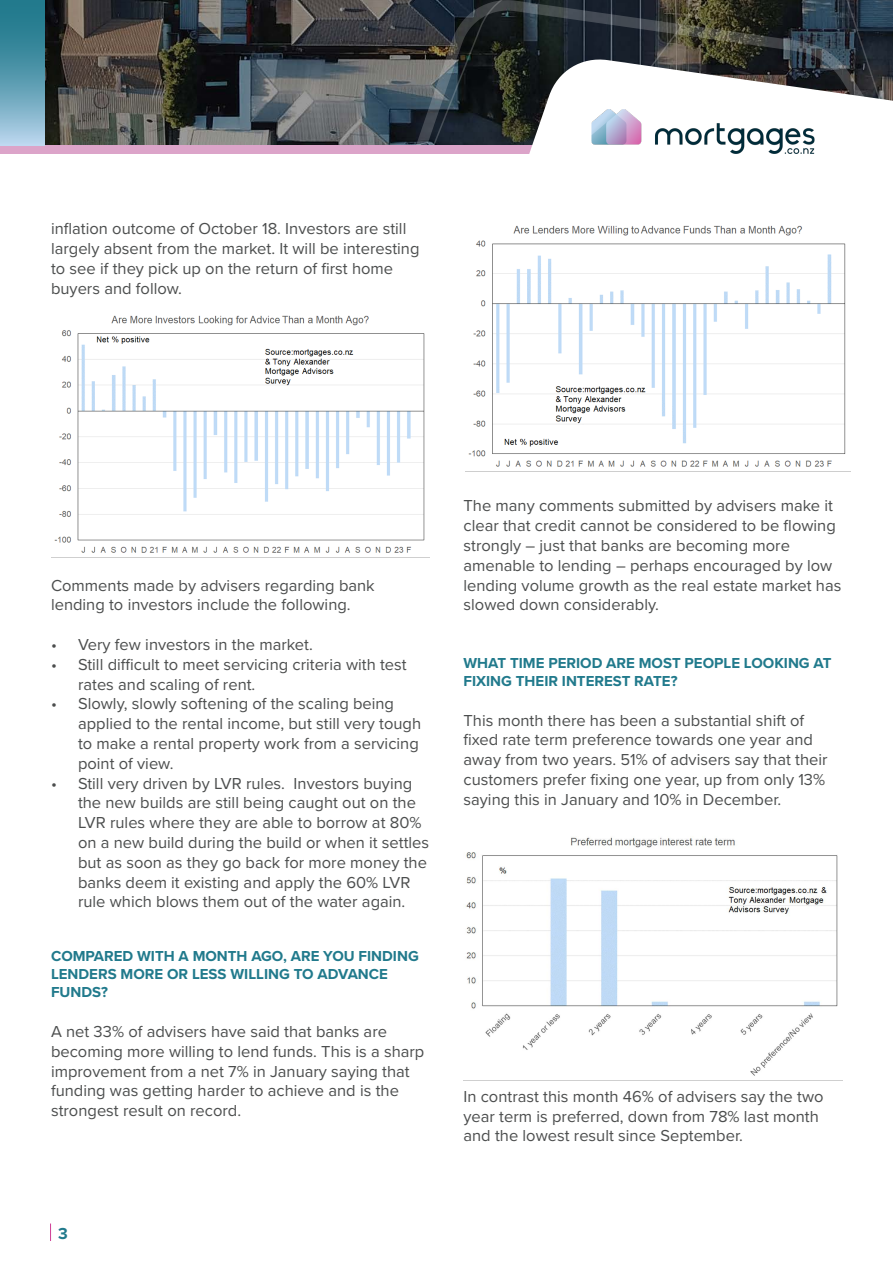
<style>
.page{position:relative;width:893px;height:1263px;background:#fff}
.page>*{position:absolute;margin:0;border:0;box-sizing:border-box;transform-origin:0 0}
.Copy{font:16.5px/19.8px "Proxima Nova";color:#4c4e4e}
.t1{font:700 16.5px "Proxima Nova";color:#217a8c}
.Copy-2{font:700 15px/18px "Proxima Nova";color:#217a8c}
</style>
<div class="page">
<svg style="left:50px;top:1223px;width:1px;height:18px"></svg>
<img style="left:45px;top:0;width:300px;height:146px">
<svg style="left:345px;top:0;width:132px;height:558px"></svg>
<div style="left:0;top:146px;width:893px;height:8px;background:#dca4c9"></div>
<svg style="left:0;top:0;width:45px;height:146px;background:#5b9cb1"></svg>
<svg style="left:477px;top:0;width:416px;height:56px;background:#2e3436"></svg>
<svg style="left:450px;top:56px;width:443px;height:502px"></svg>
<img style="left:587px;top:99px;width:232px;height:64px">
<img style="left:466px;top:221px;width:384px;height:251px">
<img style="left:465px;top:836px;width:373px;height:240px">
<img style="left:54px;top:311px;width:375px;height:246px">
<p class="Copy" style="left:51px;top:218px;width:370px">inflation outcome of October 18. Investors are still largely absent from the market. It will be interesting to see if they pick up on the return of first home buyers and follow.</p>
<p class="Copy" style="left:51px;top:574px;width:325px">Comments made by advisers regarding bank lending to investors include the following.</p>
<p class="Copy" style="left:51px;top:634px;width:263px">• Very few investors in the market.</p>
<p class="Copy" style="left:78px;top:654px;width:330px;text-indent:-27px">• Still difficult to meet servicing criteria with test rates and scaling of rent.</p>
<p class="Copy" style="left:78px;top:693px;width:345px;text-indent:-27px">• Slowly, slowly softening of the scaling being applied to the rental income, but still very tough to make a rental property work from a servicing point of view.</p>
<p class="Copy" style="left:78px;top:772px;width:353px;text-indent:-27px">• Still very driven by LVR rules. Investors buying the new builds are still being caught out on the LVR rules where they are able to borrow at 80% on a new build during the build or when it settles but as soon as they go back for more money the banks deem it existing and apply the 60% LVR rule which blows them out of the water again.</p>
<p class="Copy-2" style="left:51px;top:947px;width:369px">COMPARED WITH A MONTH AGO, ARE YOU FINDING<br>LENDERS MORE OR LESS WILLING TO ADVANCE<br>FUNDS?</p>
<p class="Copy" style="left:51px;top:1021px;width:375px">A net 33% of advisers have said that banks are becoming more willing to lend funds. This is a sharp improvement from a net 7% in January saying that funding was getting harder to achieve and is the strongest result on record.</p>
<p class="t1" style="left:58px;top:1221px;width:11px">3</p>
<p class="Copy" style="left:463px;top:495px;width:379px">The many comments submitted by advisers make it clear that credit cannot be considered to be flowing strongly – just that banks are becoming more amenable to lending – perhaps encouraged by low lending volume growth as the real estate market has slowed down considerably.</p>
<p class="Copy-2" style="left:463px;top:654px;width:370px">WHAT TIME PERIOD ARE MOST PEOPLE LOOKING AT<br>FIXING THEIR INTEREST RATE?</p>
<p class="Copy" style="left:463px;top:709px;width:366px">This month there has been a substantial shift of fixed rate term preference towards one year and away from two years. 51% of advisers say that their customers prefer fixing one year, up from only 13% saying this in January and 10% in December.</p>
<p class="Copy" style="left:463px;top:1086px;width:362px">In contrast this month 46% of advisers say the two year term is preferred, down from 78% last month and the lowest result since September.</p>
</div>
